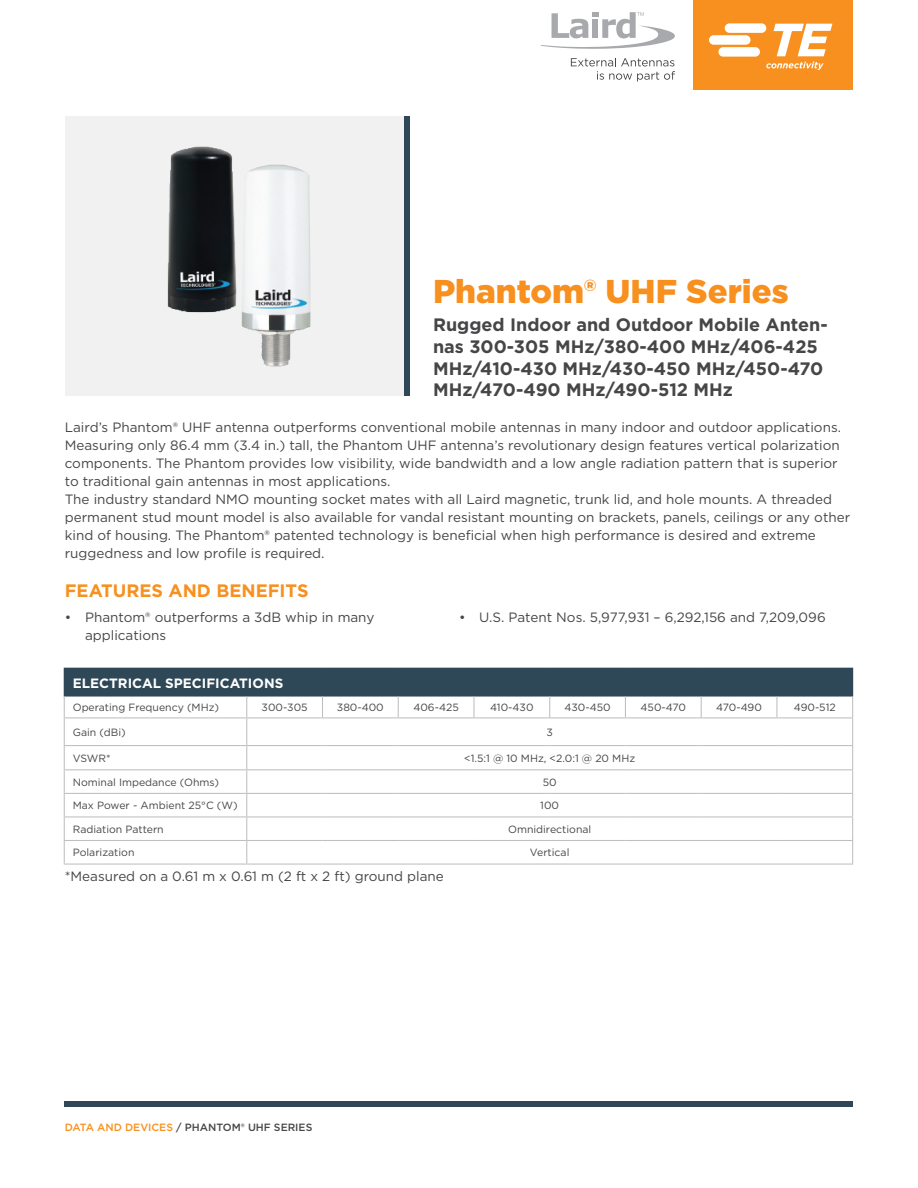
<style>
.page{position:relative;width:918px;height:1188px;background:#fff}
.page>*{position:absolute;margin:0;border:0;box-sizing:border-box;transform-origin:0 0}
.t1{font:900 33px "Gotham";color:#f7901e}
.t2{font:700 18px/21.6px "Gotham";color:#464547}
.t3{font:700 18px "Gotham";color:#f7901e}
.t4{font:13.5px/18px "Gotham";color:#464547}
.t5{font:700 13.5px "Gotham";color:#fff}
.t6{font:10.5px "Gotham";color:#464547}
.t7{font:500 10.5px "Gotham";color:#464547}
.s1{color:#f7901e}
</style>
<div class="page">
<div style="left:65px;top:1101px;width:788px;height:6px;background:#2e4857"></div>
<div style="left:66px;top:117px;width:344px;height:279px;background:#f1f1f2"></div>
<div style="left:404px;top:117px;width:6px;height:279px;background:#2e4857"></div>
<div style="left:693px;top:0;width:160px;height:89px;background:#f7901e"></div>
<svg style="left:709px;top:23px;width:123px;height:47px"></svg>
<svg style="left:540px;top:12px;width:135px;height:37px"></svg>
<svg style="left:571px;top:58px;width:104px;height:23px"></svg>
<img style="left:167px;top:146px;width:144px;height:221px">
<div style="left:64px;top:668px;width:789px;height:28px;background:#2e4857"></div>
<hr style="left:64px;top:745px;width:183px;height:1px;background:#c0bfbf">
<hr style="left:64px;top:769px;width:183px;height:1px;background:#c0bfbf">
<hr style="left:64px;top:793px;width:183px;height:1px;background:#c0bfbf">
<hr style="left:64px;top:816px;width:183px;height:1px;background:#c0bfbf">
<hr style="left:64px;top:840px;width:183px;height:1px;background:#c0bfbf">
<hr style="left:64px;top:864px;width:183px;height:1px;background:#c0bfbf">
<hr style="left:64px;top:695px;width:183px;height:2px;background:#2e4857">
<hr style="left:247px;top:695px;width:76px;height:2px;background:#2e4857">
<hr style="left:323px;top:695px;width:75px;height:2px;background:#2e4857">
<hr style="left:398px;top:695px;width:76px;height:2px;background:#2e4857">
<hr style="left:474px;top:695px;width:76px;height:2px;background:#2e4857">
<hr style="left:550px;top:695px;width:75px;height:2px;background:#2e4857">
<hr style="left:625px;top:695px;width:76px;height:2px;background:#2e4857">
<hr style="left:701px;top:695px;width:76px;height:2px;background:#2e4857">
<hr style="left:777px;top:695px;width:76px;height:2px;background:#2e4857">
<svg style="left:322px;top:697px;width:1px;height:20px"></svg>
<svg style="left:398px;top:697px;width:1px;height:20px"></svg>
<hr style="left:473px;top:697px;width:2px;height:20px;background:#c0bfbf">
<svg style="left:549px;top:697px;width:1px;height:20px"></svg>
<svg style="left:625px;top:697px;width:1px;height:20px"></svg>
<svg style="left:701px;top:697px;width:1px;height:20px"></svg>
<svg style="left:776px;top:697px;width:1px;height:20px"></svg>
<hr style="left:64px;top:717px;width:183px;height:1px;background:#c0bfbf">
<hr style="left:247px;top:717px;width:76px;height:1px;background:#c0bfbf">
<hr style="left:323px;top:717px;width:75px;height:1px;background:#c0bfbf">
<hr style="left:398px;top:717px;width:76px;height:1px;background:#c0bfbf">
<hr style="left:474px;top:717px;width:76px;height:1px;background:#c0bfbf">
<hr style="left:550px;top:717px;width:75px;height:1px;background:#c0bfbf">
<hr style="left:625px;top:717px;width:76px;height:1px;background:#c0bfbf">
<hr style="left:701px;top:717px;width:76px;height:1px;background:#c0bfbf">
<hr style="left:777px;top:717px;width:76px;height:1px;background:#c0bfbf">
<hr style="left:247px;top:745px;width:76px;height:1px;background:#c0bfbf">
<hr style="left:323px;top:745px;width:75px;height:1px;background:#c0bfbf">
<hr style="left:398px;top:745px;width:76px;height:1px;background:#c0bfbf">
<hr style="left:474px;top:745px;width:76px;height:1px;background:#c0bfbf">
<hr style="left:550px;top:745px;width:75px;height:1px;background:#c0bfbf">
<hr style="left:625px;top:745px;width:76px;height:1px;background:#c0bfbf">
<hr style="left:701px;top:745px;width:76px;height:1px;background:#c0bfbf">
<hr style="left:777px;top:745px;width:76px;height:1px;background:#c0bfbf">
<hr style="left:247px;top:769px;width:76px;height:1px;background:#c0bfbf">
<hr style="left:323px;top:769px;width:75px;height:1px;background:#c0bfbf">
<hr style="left:398px;top:769px;width:76px;height:1px;background:#c0bfbf">
<hr style="left:474px;top:769px;width:76px;height:1px;background:#c0bfbf">
<hr style="left:550px;top:769px;width:75px;height:1px;background:#c0bfbf">
<hr style="left:625px;top:769px;width:76px;height:1px;background:#c0bfbf">
<hr style="left:701px;top:769px;width:76px;height:1px;background:#c0bfbf">
<hr style="left:777px;top:769px;width:76px;height:1px;background:#c0bfbf">
<hr style="left:247px;top:793px;width:76px;height:1px;background:#c0bfbf">
<hr style="left:323px;top:793px;width:75px;height:1px;background:#c0bfbf">
<hr style="left:398px;top:793px;width:76px;height:1px;background:#c0bfbf">
<hr style="left:474px;top:793px;width:76px;height:1px;background:#c0bfbf">
<hr style="left:550px;top:793px;width:75px;height:1px;background:#c0bfbf">
<hr style="left:625px;top:793px;width:76px;height:1px;background:#c0bfbf">
<hr style="left:701px;top:793px;width:76px;height:1px;background:#c0bfbf">
<hr style="left:777px;top:793px;width:76px;height:1px;background:#c0bfbf">
<hr style="left:247px;top:816px;width:76px;height:1px;background:#c0bfbf">
<hr style="left:323px;top:816px;width:75px;height:1px;background:#c0bfbf">
<hr style="left:398px;top:816px;width:76px;height:1px;background:#c0bfbf">
<hr style="left:474px;top:816px;width:76px;height:1px;background:#c0bfbf">
<hr style="left:550px;top:816px;width:75px;height:1px;background:#c0bfbf">
<hr style="left:625px;top:816px;width:76px;height:1px;background:#c0bfbf">
<hr style="left:701px;top:816px;width:76px;height:1px;background:#c0bfbf">
<hr style="left:777px;top:816px;width:76px;height:1px;background:#c0bfbf">
<svg style="left:64px;top:696px;width:1px;height:168px"></svg>
<hr style="left:247px;top:840px;width:76px;height:1px;background:#c0bfbf">
<svg style="left:246px;top:697px;width:1px;height:167px"></svg>
<hr style="left:323px;top:840px;width:75px;height:1px;background:#c0bfbf">
<hr style="left:398px;top:840px;width:76px;height:1px;background:#c0bfbf">
<hr style="left:474px;top:840px;width:76px;height:1px;background:#c0bfbf">
<hr style="left:550px;top:840px;width:75px;height:1px;background:#c0bfbf">
<hr style="left:625px;top:840px;width:76px;height:1px;background:#c0bfbf">
<hr style="left:701px;top:840px;width:76px;height:1px;background:#c0bfbf">
<hr style="left:777px;top:840px;width:76px;height:1px;background:#c0bfbf">
<svg style="left:852px;top:696px;width:1px;height:168px"></svg>
<hr style="left:247px;top:864px;width:76px;height:1px;background:#c0bfbf">
<hr style="left:323px;top:864px;width:75px;height:1px;background:#c0bfbf">
<hr style="left:398px;top:864px;width:76px;height:1px;background:#c0bfbf">
<hr style="left:474px;top:864px;width:76px;height:1px;background:#c0bfbf">
<hr style="left:550px;top:864px;width:75px;height:1px;background:#c0bfbf">
<hr style="left:625px;top:864px;width:76px;height:1px;background:#c0bfbf">
<hr style="left:701px;top:864px;width:76px;height:1px;background:#c0bfbf">
<hr style="left:777px;top:864px;width:76px;height:1px;background:#c0bfbf">
<h1 class="t1" style="left:433px;top:268px;width:357px">Phantom® UHF Series</h1>
<h2 class="t2" style="left:433px;top:314px;width:396px">Rugged Indoor and Outdoor Mobile Anten&shy;nas 300-305 MHz/380-400 MHz/406-425<br>MHz/410-430 MHz/430-450 MHz/450-470<br>MHz/470-490 MHz/490-512 MHz</h2>
<p class="t4" style="left:65px;top:418px;width:787px">Laird’s Phantom® UHF antenna outperforms conventional mobile antennas in many indoor and outdoor applications.<br>Measuring only 86.4 mm (3.4 in.) tall, the Phantom UHF antenna’s revolutionary design features vertical polarization components. The Phantom provides low visibility, wide bandwidth and a low angle radiation pattern that is superior to traditional gain antennas in most applications.<br>The industry standard NMO mounting socket mates with all Laird magnetic, trunk lid, and hole mounts. A threaded permanent stud mount model is also available for vandal resistant mounting on brackets, panels, ceilings or any other kind of housing. The Phantom® patented technology is beneficial when high performance is desired and extreme ruggedness and low profile is required.</p>
<h2 class="t3" style="left:65px;top:579px;width:245px">FEATURES AND BENEFITS</h2>
<p class="t4" style="left:85px;top:608px;width:291px;text-indent:-20px">• Phantom® outperforms a 3dB whip in many applications</p>
<p class="t4" style="left:459px;top:608px;width:368px">• U.S. Patent Nos. 5,977,931 – 6,292,156 and 7,209,096</p>
<p class="t5" style="left:73px;top:674px;width:212px">ELECTRICAL SPECIFICATIONS</p>
<p class="t6" style="left:73px;top:701px;width:148px">Operating Frequency (MHz)</p>
<p class="t6" style="left:262px;top:701px;width:48px">300-305</p>
<p class="t6" style="left:337px;top:701px;width:48px">380-400</p>
<p class="t6" style="left:413px;top:701px;width:47px">406-425</p>
<p class="t6" style="left:490px;top:701px;width:45px">410-430</p>
<p class="t6" style="left:564px;top:701px;width:48px">430-450</p>
<p class="t6" style="left:641px;top:701px;width:47px">450-470</p>
<p class="t6" style="left:716px;top:701px;width:47px">470-490</p>
<p class="t6" style="left:794px;top:701px;width:43px">490-512</p>
<p class="t6" style="left:73px;top:726px;width:54px">Gain (dBi)</p>
<p class="t6" style="left:547px;top:726px;width:8px">3</p>
<p class="t6" style="left:73px;top:751px;width:39px">VSWR*</p>
<p class="t6" style="left:464px;top:751px;width:173px">&lt;1.5:1 @ 10 MHz, &lt;2.0:1 @ 20 MHz</p>
<p class="t6" style="left:73px;top:775px;width:148px">Nominal Impedance (Ohms)</p>
<p class="t6" style="left:543px;top:775px;width:15px">50</p>
<p class="t6" style="left:73px;top:799px;width:166px">Max Power - Ambient 25°C (W)</p>
<p class="t6" style="left:540px;top:799px;width:20px">100</p>
<p class="t6" style="left:73px;top:822px;width:93px">Radiation Pattern</p>
<p class="t6" style="left:508px;top:822px;width:85px">Omnidirectional</p>
<p class="t6" style="left:73px;top:846px;width:63px">Polarization</p>
<p class="t6" style="left:530px;top:846px;width:41px">Vertical</p>
<p class="t4" style="left:65px;top:867px;width:381px">*Measured on a 0.61 m x 0.61 m (2 ft x 2 ft) ground plane</p>
<p class="t7" style="left:65px;top:1120px;width:249px"><span class="s1">DATA AND DEVICES</span> / PHANTOM® UHF SERIES</p>
</div>
